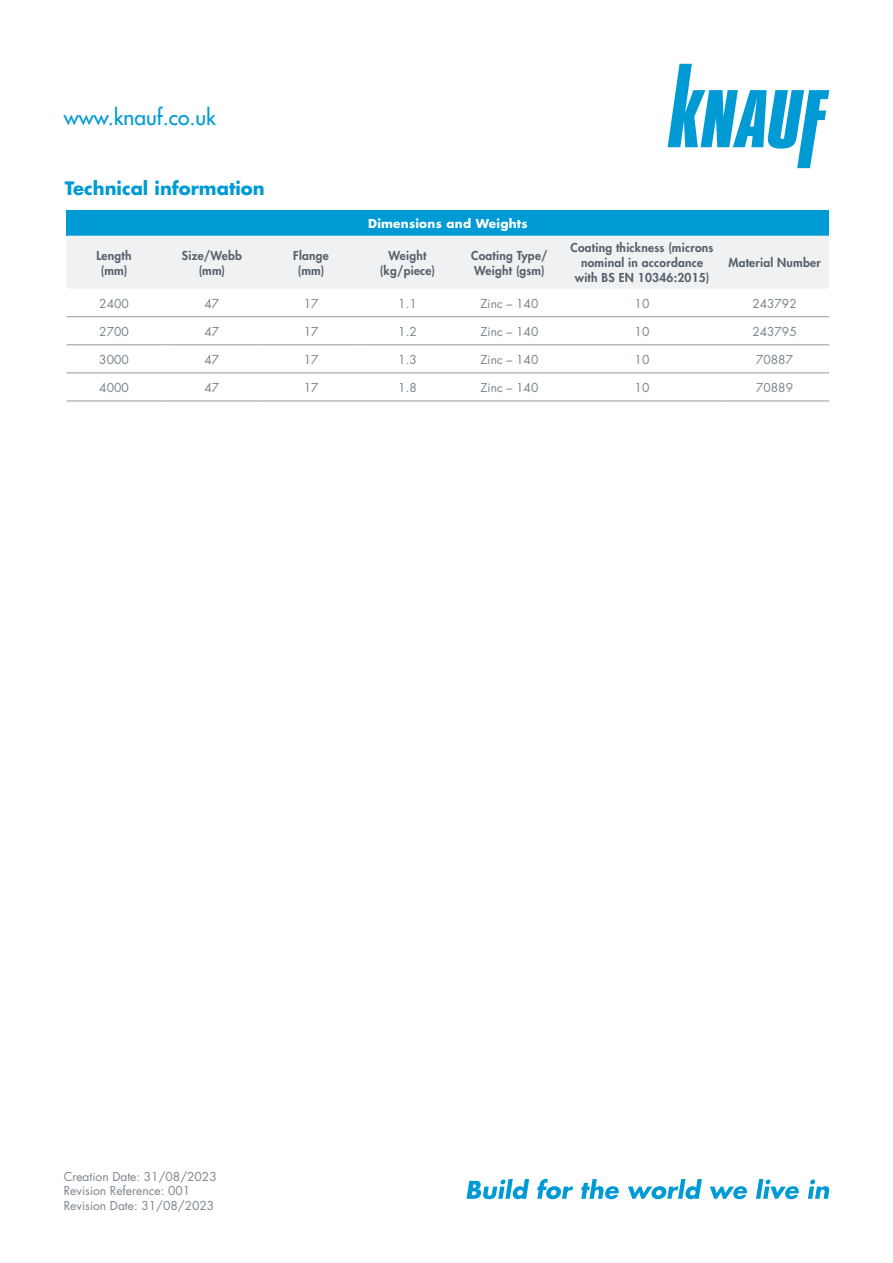
<style>
.page{position:relative;width:893px;height:1263px;background:#fff}
.page>*{position:absolute;margin:0;border:0;box-sizing:border-box;transform-origin:0 0}
.t1{font:500 21px "Futura Std";color:#009ad5}
.t2{font:700 18px "Futura Std";color:#009ad5}
.Table_SubHeading{font:800 12px/15px "Futura Std";letter-spacing:.02em;color:#55616c;text-align:center}
.Table_Body{font:12px "Futura Std";color:#75848c}
.t3{font:12px/14.4px "Futura Std";color:#7a8590}
.Table_Heading{font:700 12px "Futura Std";letter-spacing:.02em;color:#fff}
</style>
<div class="page">
<svg style="left:466px;top:1179px;width:63px;height:20px"></svg>
<svg style="left:537px;top:1179px;width:36px;height:20px"></svg>
<svg style="left:581px;top:1179px;width:38px;height:20px"></svg>
<svg style="left:628px;top:1179px;width:74px;height:20px"></svg>
<svg style="left:710px;top:1186px;width:37px;height:13px"></svg>
<svg style="left:756px;top:1179px;width:43px;height:20px"></svg>
<svg style="left:808px;top:1179px;width:21px;height:20px"></svg>
<svg style="left:668px;top:64px;width:161px;height:104px"></svg>
<div style="left:67px;top:210px;width:762px;height:26px;background:#009ad5"></div>
<div style="left:67px;top:236px;width:762px;height:53px;background:#eff1f3"></div>
<hr style="left:67px;top:316px;width:95px;height:1px;background:#94999c">
<hr style="left:162px;top:316px;width:100px;height:1px;background:#94999c">
<hr style="left:262px;top:316px;width:98px;height:1px;background:#94999c">
<hr style="left:360px;top:316px;width:95px;height:1px;background:#94999c">
<hr style="left:455px;top:316px;width:109px;height:1px;background:#94999c">
<hr style="left:564px;top:316px;width:156px;height:1px;background:#94999c">
<hr style="left:720px;top:316px;width:109px;height:1px;background:#94999c">
<hr style="left:67px;top:344px;width:95px;height:1px;background:#94999c">
<hr style="left:162px;top:344px;width:100px;height:1px;background:#94999c">
<hr style="left:262px;top:344px;width:98px;height:1px;background:#94999c">
<hr style="left:360px;top:344px;width:95px;height:1px;background:#94999c">
<hr style="left:455px;top:344px;width:109px;height:1px;background:#94999c">
<hr style="left:564px;top:344px;width:156px;height:1px;background:#94999c">
<hr style="left:720px;top:344px;width:109px;height:1px;background:#94999c">
<hr style="left:67px;top:373px;width:95px;height:1px;background:#94999c">
<hr style="left:162px;top:373px;width:100px;height:1px;background:#94999c">
<hr style="left:262px;top:373px;width:98px;height:1px;background:#94999c">
<hr style="left:360px;top:373px;width:95px;height:1px;background:#94999c">
<hr style="left:455px;top:373px;width:109px;height:1px;background:#94999c">
<hr style="left:564px;top:373px;width:156px;height:1px;background:#94999c">
<hr style="left:720px;top:373px;width:109px;height:1px;background:#94999c">
<hr style="left:67px;top:401px;width:95px;height:1px;background:#94999c">
<hr style="left:162px;top:401px;width:100px;height:1px;background:#94999c">
<hr style="left:262px;top:401px;width:98px;height:1px;background:#94999c">
<hr style="left:360px;top:401px;width:95px;height:1px;background:#94999c">
<hr style="left:455px;top:401px;width:109px;height:1px;background:#94999c">
<hr style="left:564px;top:401px;width:156px;height:1px;background:#94999c">
<hr style="left:720px;top:401px;width:109px;height:1px;background:#94999c">
<h1 class="t1" style="left:64px;top:104px;width:154px">www.knauf.co.uk</h1>
<p class="t2" style="left:65px;top:176px;width:201px">Technical information</p>
<p class="Table_SubHeading" style="left:97px;top:248px;width:37px">Length</p>
<p class="Table_SubHeading" style="left:101px;top:263px;width:28px">(mm)</p>
<p class="Table_SubHeading" style="left:182px;top:248px;width:62px">Size/Webb</p>
<p class="Table_SubHeading" style="left:199px;top:263px;width:28px">(mm)</p>
<p class="Table_SubHeading" style="left:293px;top:248px;width:37px">Flange</p>
<p class="Table_SubHeading" style="left:298px;top:263px;width:28px">(mm)</p>
<p class="Table_Heading" style="left:368px;top:215px;width:161px">Dimensions and Weights</p>
<p class="Table_SubHeading" style="left:380px;top:248px;width:57px">Weight (kg/piece)</p>
<p class="Table_SubHeading" style="left:471px;top:248px;width:78px">Coating Type/</p>
<p class="Table_SubHeading" style="left:474px;top:263px;width:72px">Weight (gsm)</p>
<p class="Table_SubHeading" style="left:571px;top:240px;width:144px">Coating thickness (microns nominal in accordance with BS EN 10346:2015)</p>
<p class="Table_SubHeading" style="left:728px;top:255px;width:94px">Material Number</p>
<p class="Table_Body" style="left:99px;top:296px;width:31px">2400</p>
<p class="Table_Body" style="left:204px;top:296px;width:16px">47</p>
<p class="Table_Body" style="left:304px;top:296px;width:16px">17</p>
<p class="Table_Body" style="left:398px;top:296px;width:20px">1.1</p>
<p class="Table_Body" style="left:481px;top:296px;width:59px">Zinc – 140</p>
<p class="Table_Body" style="left:635px;top:296px;width:16px">10</p>
<p class="Table_Body" style="left:752px;top:296px;width:46px">243792</p>
<p class="Table_Body" style="left:99px;top:324px;width:31px">2700</p>
<p class="Table_Body" style="left:204px;top:324px;width:16px">47</p>
<p class="Table_Body" style="left:304px;top:324px;width:16px">17</p>
<p class="Table_Body" style="left:398px;top:324px;width:20px">1.2</p>
<p class="Table_Body" style="left:481px;top:324px;width:59px">Zinc – 140</p>
<p class="Table_Body" style="left:635px;top:324px;width:16px">10</p>
<p class="Table_Body" style="left:752px;top:324px;width:46px">243795</p>
<p class="Table_Body" style="left:99px;top:352px;width:31px">3000</p>
<p class="Table_Body" style="left:204px;top:352px;width:16px">47</p>
<p class="Table_Body" style="left:304px;top:352px;width:16px">17</p>
<p class="Table_Body" style="left:398px;top:352px;width:20px">1.3</p>
<p class="Table_Body" style="left:481px;top:352px;width:59px">Zinc – 140</p>
<p class="Table_Body" style="left:635px;top:352px;width:16px">10</p>
<p class="Table_Body" style="left:756px;top:352px;width:38px">70887</p>
<p class="Table_Body" style="left:99px;top:380px;width:31px">4000</p>
<p class="Table_Body" style="left:204px;top:380px;width:16px">47</p>
<p class="Table_Body" style="left:304px;top:380px;width:16px">17</p>
<p class="Table_Body" style="left:398px;top:380px;width:20px">1.8</p>
<p class="Table_Body" style="left:481px;top:380px;width:59px">Zinc – 140</p>
<p class="Table_Body" style="left:635px;top:380px;width:16px">10</p>
<p class="Table_Body" style="left:756px;top:380px;width:38px">70889</p>
<p class="t3" style="left:64px;top:1169px;width:154px">Creation Date: 31/08/2023<br>Revision Reference: 001<br>Revision Date: 31/08/2023</p>
</div>
